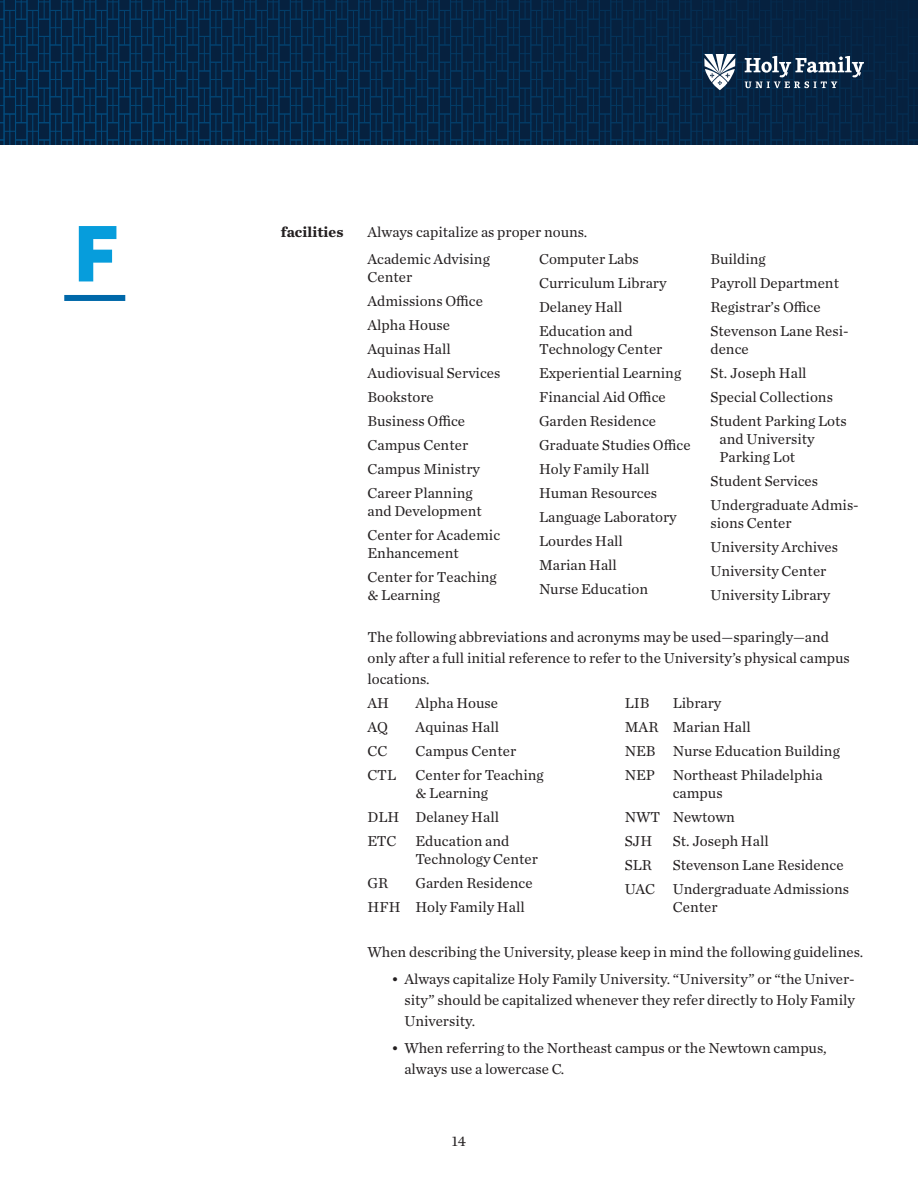
<style>
.page{position:relative;width:918px;height:1188px;background:#fff}
.page>*{position:absolute;margin:0;border:0;box-sizing:border-box;transform-origin:0 0}
.Body_Copy_-_Chronicl{font:900 84px "Cera Pro";color:#069ddc}
.Body_Copy_-_Chronicl-2{font:15px/18px "Chronicle Text G1";color:#231f20}
.Body_Copy_-_Chronicl-3{font:700 15px "Chronicle Text G1";color:#231f20}
</style>
<div class="page">
<svg style="left:0;top:0;width:918px;height:145px;background:#052747"></svg>
<svg style="left:704px;top:54px;width:31px;height:36px"></svg>
<svg style="left:745px;top:56px;width:119px;height:32px"></svg>
<div style="left:64px;top:295px;width:61px;height:6px;background:#0068a9"></div>
<p class="Body_Copy_-_Chronicl" style="left:73px;top:197px;width:47px">F</p>
<p class="Body_Copy_-_Chronicl-3" style="left:281px;top:220px;width:64px">facilities</p>
<p class="Body_Copy_-_Chronicl-2" style="left:368px;top:222px;width:221px">Always capitalize as proper nouns.</p>
<p class="Body_Copy_-_Chronicl-2" style="left:368px;top:249px;width:124px">Academic Advising<br>Center</p>
<p class="Body_Copy_-_Chronicl-2" style="left:368px;top:291px;width:117px">Admissions Office</p>
<p class="Body_Copy_-_Chronicl-2" style="left:368px;top:315px;width:84px">Alpha House</p>
<p class="Body_Copy_-_Chronicl-2" style="left:368px;top:339px;width:85px">Aquinas Hall</p>
<p class="Body_Copy_-_Chronicl-2" style="left:368px;top:363px;width:134px">Audiovisual Services</p>
<p class="Body_Copy_-_Chronicl-2" style="left:368px;top:387px;width:68px">Bookstore</p>
<p class="Body_Copy_-_Chronicl-2" style="left:368px;top:411px;width:99px">Business Office</p>
<p class="Body_Copy_-_Chronicl-2" style="left:368px;top:435px;width:102px">Campus Center</p>
<p class="Body_Copy_-_Chronicl-2" style="left:368px;top:459px;width:114px">Campus Ministry</p>
<p class="Body_Copy_-_Chronicl-2" style="left:368px;top:483px;width:116px">Career Planning and Development</p>
<p class="Body_Copy_-_Chronicl-2" style="left:368px;top:525px;width:134px">Center for Academic<br>Enhancement</p>
<p class="Body_Copy_-_Chronicl-2" style="left:368px;top:567px;width:131px">Center for Teaching &amp; Learning</p>
<p class="Body_Copy_-_Chronicl-2" style="left:711px;top:249px;width:57px">Building</p>
<p class="Body_Copy_-_Chronicl-2" style="left:711px;top:273px;width:130px">Payroll Department</p>
<p class="Body_Copy_-_Chronicl-2" style="left:711px;top:297px;width:112px">Registrar’s Office</p>
<p class="Body_Copy_-_Chronicl-2" style="left:711px;top:321px;width:140px">Stevenson Lane Resi&shy;dence</p>
<p class="Body_Copy_-_Chronicl-2" style="left:711px;top:363px;width:98px">St. Joseph Hall</p>
<p class="Body_Copy_-_Chronicl-2" style="left:711px;top:387px;width:124px">Special Collections</p>
<p class="Body_Copy_-_Chronicl-2" style="left:720px;top:411px;width:129px;text-indent:-9px">Student Parking Lots and University<br>Parking Lot</p>
<p class="Body_Copy_-_Chronicl-2" style="left:711px;top:471px;width:109px">Student Services</p>
<p class="Body_Copy_-_Chronicl-2" style="left:711px;top:495px;width:150px">Undergraduate Admis&shy;sions Center</p>
<p class="Body_Copy_-_Chronicl-2" style="left:711px;top:537px;width:129px">University Archives</p>
<p class="Body_Copy_-_Chronicl-2" style="left:711px;top:561px;width:117px">University Center</p>
<p class="Body_Copy_-_Chronicl-2" style="left:711px;top:585px;width:121px">University Library</p>
<p class="Body_Copy_-_Chronicl-2" style="left:368px;top:626px;width:484px;line-height:21px">The following abbreviations and acronyms may be used—sparingly—and only after a full initial reference to refer to the University’s physical campus locations.</p>
<p class="Body_Copy_-_Chronicl-2" style="left:368px;top:694px;width:23px">AH</p>
<p class="Body_Copy_-_Chronicl-2" style="left:416px;top:694px;width:84px">Alpha House</p>
<p class="Body_Copy_-_Chronicl-2" style="left:368px;top:718px;width:22px">AQ</p>
<p class="Body_Copy_-_Chronicl-2" style="left:416px;top:718px;width:85px">Aquinas Hall</p>
<p class="Body_Copy_-_Chronicl-2" style="left:368px;top:742px;width:22px">CC</p>
<p class="Body_Copy_-_Chronicl-2" style="left:416px;top:742px;width:102px">Campus Center</p>
<p class="Body_Copy_-_Chronicl-2" style="left:368px;top:766px;width:30px">CTL</p>
<p class="Body_Copy_-_Chronicl-2" style="left:416px;top:766px;width:130px">Center for Teaching &amp; Learning</p>
<p class="Body_Copy_-_Chronicl-2" style="left:368px;top:808px;width:133px">DLH Delaney Hall</p>
<p class="Body_Copy_-_Chronicl-2" style="left:368px;top:832px;width:31px">ETC</p>
<p class="Body_Copy_-_Chronicl-2" style="left:416px;top:832px;width:124px">Education and<br>Technology Center</p>
<p class="Body_Copy_-_Chronicl-2" style="left:368px;top:874px;width:22px">GR</p>
<p class="Body_Copy_-_Chronicl-2" style="left:416px;top:874px;width:119px">Garden Residence</p>
<p class="Body_Copy_-_Chronicl-2" style="left:368px;top:898px;width:159px">HFH Holy Family Hall</p>
<p class="Body_Copy_-_Chronicl-2" style="left:539px;top:249px;width:101px">Computer Labs</p>
<p class="Body_Copy_-_Chronicl-2" style="left:539px;top:273px;width:129px">Curriculum Library</p>
<p class="Body_Copy_-_Chronicl-2" style="left:539px;top:297px;width:85px">Delaney Hall</p>
<p class="Body_Copy_-_Chronicl-2" style="left:539px;top:321px;width:125px">Education and<br>Technology Center</p>
<p class="Body_Copy_-_Chronicl-2" style="left:539px;top:363px;width:144px">Experiential Learning</p>
<p class="Body_Copy_-_Chronicl-2" style="left:539px;top:387px;width:128px">Financial Aid Office</p>
<p class="Body_Copy_-_Chronicl-2" style="left:539px;top:411px;width:119px">Garden Residence</p>
<p class="Body_Copy_-_Chronicl-2" style="left:539px;top:435px;width:153px">Graduate Studies Office</p>
<p class="Body_Copy_-_Chronicl-2" style="left:539px;top:459px;width:112px">Holy Family Hall</p>
<p class="Body_Copy_-_Chronicl-2" style="left:539px;top:483px;width:120px">Human Resources</p>
<p class="Body_Copy_-_Chronicl-2" style="left:539px;top:507px;width:139px">Language Laboratory</p>
<p class="Body_Copy_-_Chronicl-2" style="left:539px;top:531px;width:85px">Lourdes Hall</p>
<p class="Body_Copy_-_Chronicl-2" style="left:539px;top:555px;width:79px">Marian Hall</p>
<p class="Body_Copy_-_Chronicl-2" style="left:539px;top:579px;width:111px">Nurse Education</p>
<p class="Body_Copy_-_Chronicl-2" style="left:625px;top:694px;width:26px">LIB</p>
<p class="Body_Copy_-_Chronicl-2" style="left:673px;top:694px;width:50px">Library</p>
<p class="Body_Copy_-_Chronicl-2" style="left:625px;top:718px;width:127px">MAR Marian Hall</p>
<p class="Body_Copy_-_Chronicl-2" style="left:625px;top:742px;width:217px">NEB Nurse Education Building</p>
<p class="Body_Copy_-_Chronicl-2" style="left:673px;top:766px;width:151px;text-indent:-48px">NEP Northeast Philadelphia campus</p>
<p class="Body_Copy_-_Chronicl-2" style="left:625px;top:808px;width:112px">NWT Newtown</p>
<p class="Body_Copy_-_Chronicl-2" style="left:625px;top:832px;width:29px">SJH</p>
<p class="Body_Copy_-_Chronicl-2" style="left:673px;top:832px;width:97px">St. Joseph Hall</p>
<p class="Body_Copy_-_Chronicl-2" style="left:625px;top:856px;width:29px">SLR</p>
<p class="Body_Copy_-_Chronicl-2" style="left:673px;top:856px;width:172px">Stevenson Lane Residence</p>
<p class="Body_Copy_-_Chronicl-2" style="left:673px;top:880px;width:178px;text-indent:-48px">UAC Undergraduate Admissions<br>Center</p>
<p class="Body_Copy_-_Chronicl-2" style="left:368px;top:942px;width:497px">When describing the University, please keep in mind the following guidelines.</p>
<p class="Body_Copy_-_Chronicl-2" style="left:404px;top:968px;width:452px;line-height:21px;text-align:justify;text-indent:-13px">• Always capitalize Holy Family University. “University” or “the Univer&shy;sity” should be capitalized whenever they refer directly to Holy Family University.</p>
<p class="Body_Copy_-_Chronicl-2" style="left:404px;top:1037px;width:424px;line-height:21px;text-indent:-13px">• When referring to the Northeast campus or the Newtown campus, always use a lowercase C.</p>
<p class="Body_Copy_-_Chronicl-2" style="left:452px;top:1131px;width:16px">14</p>
</div>
